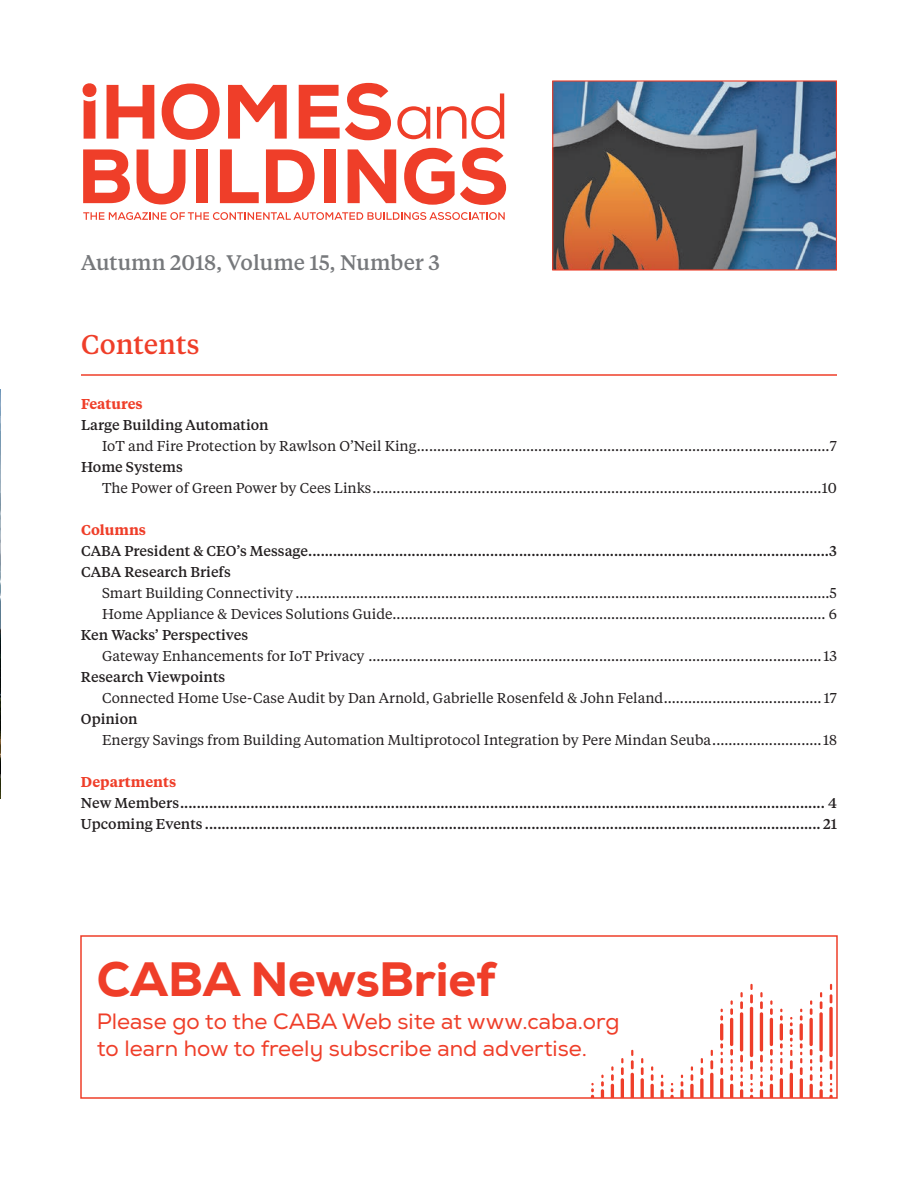
<style>
.page{position:relative;width:918px;height:1188px;background:#fff}
.page>*{position:absolute;margin:0;border:0;box-sizing:border-box;transform-origin:0 0}
.t1{font:800 48.15px "Nexa";letter-spacing:-.005em;color:#ef3e29}
.t2{font:500 27px "Tiempos Text";color:#ef3e29}
.t3{font:22.2px/26.5px "Nexa";color:#ef3e29}
.t4{font:500 21px "Tiempos Text";color:#76787b}
.t5{font:14.25px/21px "Tiempos Text";color:#231f20}
.t6{font:500 14.25px/21px "Tiempos Text";color:#231f20}
.t7{font:600 14.25px "Tiempos Text";color:#ef3e29}
</style>
<div class="page">
<hr style="left:81px;top:374px;width:756px;height:2px;background:#ef3e29">
<svg style="left:397px;top:106px;width:33px;height:33px"></svg>
<svg style="left:437px;top:93px;width:67px;height:46px"></svg>
<svg style="left:83px;top:149px;width:47px;height:54px"></svg>
<svg style="left:137px;top:150px;width:48px;height:55px"></svg>
<div style="left:196px;top:149px;width:12px;height:54px;background:#ef3e29"></div>
<svg style="left:220px;top:149px;width:39px;height:54px"></svg>
<svg style="left:266px;top:149px;width:49px;height:54px"></svg>
<div style="left:324px;top:149px;width:12px;height:54px;background:#ef3e29"></div>
<svg style="left:348px;top:149px;width:48px;height:54px"></svg>
<svg style="left:404px;top:148px;width:102px;height:57px"></svg>
<svg style="left:83px;top:212px;width:422px;height:8px"></svg>
<svg style="left:107px;top:85px;width:47px;height:54px"></svg>
<svg style="left:162px;top:84px;width:58px;height:56px"></svg>
<svg style="left:228px;top:85px;width:59px;height:54px"></svg>
<svg style="left:299px;top:83px;width:92px;height:57px"></svg>
<svg style="left:83px;top:83px;width:13px;height:56px"></svg>
<div style="left:80px;top:935px;width:758px;height:164px;border:2px solid #ef3e29"></div>
<hr style="left:770px;top:1018px;width:3px;height:28px;background:#ef3e29;border-radius:2px">
<svg style="left:770px;top:1000px;width:3px;height:15px"></svg>
<svg style="left:760px;top:992px;width:3px;height:17px"></svg>
<svg style="left:780px;top:1009px;width:3px;height:12px"></svg>
<hr style="left:780px;top:1023px;width:3px;height:18px;background:#ef3e29;border-radius:2px">
<svg style="left:770px;top:1049px;width:3px;height:48px"></svg>
<svg style="left:760px;top:1055px;width:3px;height:42px"></svg>
<svg style="left:740px;top:992px;width:3px;height:17px"></svg>
<hr style="left:740px;top:1012px;width:3px;height:40px;background:#ef3e29;border-radius:2px">
<hr style="left:750px;top:1007px;width:3px;height:50px;background:#ef3e29;border-radius:2px">
<svg style="left:750px;top:1060px;width:3px;height:37px"></svg>
<svg style="left:740px;top:1055px;width:3px;height:42px"></svg>
<hr style="left:760px;top:1012px;width:3px;height:40px;background:#ef3e29;border-radius:2px">
<svg style="left:750px;top:984px;width:3px;height:19px"></svg>
<svg style="left:820px;top:992px;width:2px;height:17px"></svg>
<svg style="left:819px;top:1012px;width:4px;height:40px"></svg>
<svg style="left:819px;top:1055px;width:4px;height:42px"></svg>
<svg style="left:829px;top:1060px;width:4px;height:37px"></svg>
<svg style="left:829px;top:1007px;width:4px;height:50px"></svg>
<svg style="left:830px;top:984px;width:2px;height:19px"></svg>
<svg style="left:790px;top:1017px;width:3px;height:80px"></svg>
<svg style="left:780px;top:1043px;width:3px;height:54px"></svg>
<svg style="left:810px;top:1049px;width:3px;height:48px"></svg>
<hr style="left:810px;top:1018px;width:3px;height:28px;background:#ef3e29;border-radius:2px">
<svg style="left:810px;top:1000px;width:3px;height:15px"></svg>
<hr style="left:800px;top:1023px;width:3px;height:18px;background:#ef3e29;border-radius:2px">
<svg style="left:800px;top:1009px;width:3px;height:12px"></svg>
<svg style="left:800px;top:1043px;width:3px;height:54px"></svg>
<svg style="left:621px;top:1058px;width:3px;height:39px"></svg>
<svg style="left:611px;top:1066px;width:3px;height:31px"></svg>
<svg style="left:641px;top:1058px;width:3px;height:39px"></svg>
<svg style="left:631px;top:1050px;width:3px;height:47px"></svg>
<svg style="left:601px;top:1075px;width:3px;height:22px"></svg>
<svg style="left:591px;top:1083px;width:3px;height:14px"></svg>
<hr style="left:720px;top:1023px;width:3px;height:18px;background:#ef3e29;border-radius:2px">
<svg style="left:710px;top:1050px;width:3px;height:47px"></svg>
<svg style="left:700px;top:1058px;width:4px;height:39px"></svg>
<hr style="left:730px;top:1018px;width:3px;height:28px;background:#ef3e29;border-radius:2px">
<svg style="left:730px;top:1000px;width:3px;height:15px"></svg>
<svg style="left:720px;top:1009px;width:3px;height:12px"></svg>
<svg style="left:720px;top:1043px;width:3px;height:54px"></svg>
<svg style="left:651px;top:1066px;width:3px;height:31px"></svg>
<svg style="left:670px;top:1083px;width:4px;height:14px"></svg>
<svg style="left:660px;top:1075px;width:4px;height:22px"></svg>
<svg style="left:690px;top:1066px;width:4px;height:31px"></svg>
<svg style="left:730px;top:1049px;width:3px;height:48px"></svg>
<svg style="left:680px;top:1075px;width:4px;height:22px"></svg>
<img style="left:554px;top:82px;width:281px;height:187px">
<div style="left:552px;top:80px;width:285px;height:191px;border:1px solid #ef3e29"></div>
<img style="left:0;top:390px;width:1px;height:408px">
<h3 class="t4" style="left:81px;top:248px;width:361px">Autumn 2018, Volume 15, Number 3</h3>
<h2 class="t2" style="left:81px;top:326px;width:120px">Contents</h2>
<p class="t7" style="left:81px;top:394px;width:63px">Features</p>
<p class="t6" style="left:81px;top:414px;width:189px">Large Building Automation</p>
<p class="t5" style="left:102px;top:435px;width:737px">IoT and Fire Protection by Rawlson O’Neil King......................................................................................................7</p>
<p class="t6" style="left:81px;top:456px;width:103px">Home Systems</p>
<p class="t5" style="left:102px;top:477px;width:737px">The Power of Green Power by Cees Links...............................................................................................................10</p>
<p class="t7" style="left:81px;top:520px;width:67px">Columns</p>
<p class="t6" style="left:81px;top:540px;width:758px">CABA President &amp; CEO’s Message..............................................................................................................................3<br>CABA Research Briefs</p>
<p class="t5" style="left:102px;top:582px;width:737px">Smart Building Connectivity ....................................................................................................................................5<br>Home Appliance &amp; Devices Solutions Guide........................................................................................................... 6</p>
<p class="t6" style="left:81px;top:624px;width:169px">Ken Wacks’ Perspectives</p>
<p class="t5" style="left:102px;top:645px;width:737px">Gateway Enhancements for IoT Privacy ................................................................................................................ 13</p>
<p class="t6" style="left:81px;top:666px;width:146px">Research Viewpoints</p>
<p class="t5" style="left:102px;top:687px;width:737px">Connected Home Use-Case Audit by Dan Arnold, Gabrielle Rosenfeld &amp; John Feland....................................... 17</p>
<p class="t6" style="left:81px;top:708px;width:58px">Opinion</p>
<p class="t5" style="left:102px;top:729px;width:737px">Energy Savings from Building Automation Multiprotocol Integration by Pere Mindan Seuba........................... 18</p>
<p class="t7" style="left:81px;top:772px;width:97px">Departments</p>
<p class="t6" style="left:81px;top:792px;width:758px">New Members............................................................................................................................................................ 4<br>Upcoming Events ..................................................................................................................................................... 21</p>
<h1 class="t1" style="left:97px;top:949px;width:401px">CABA NewsBrief</h1>
<h3 class="t3" style="left:97px;top:1008px;width:524px">Please go to the CABA Web site at www.caba.org to learn how to freely subscribe and advertise.</h3>
</div>
